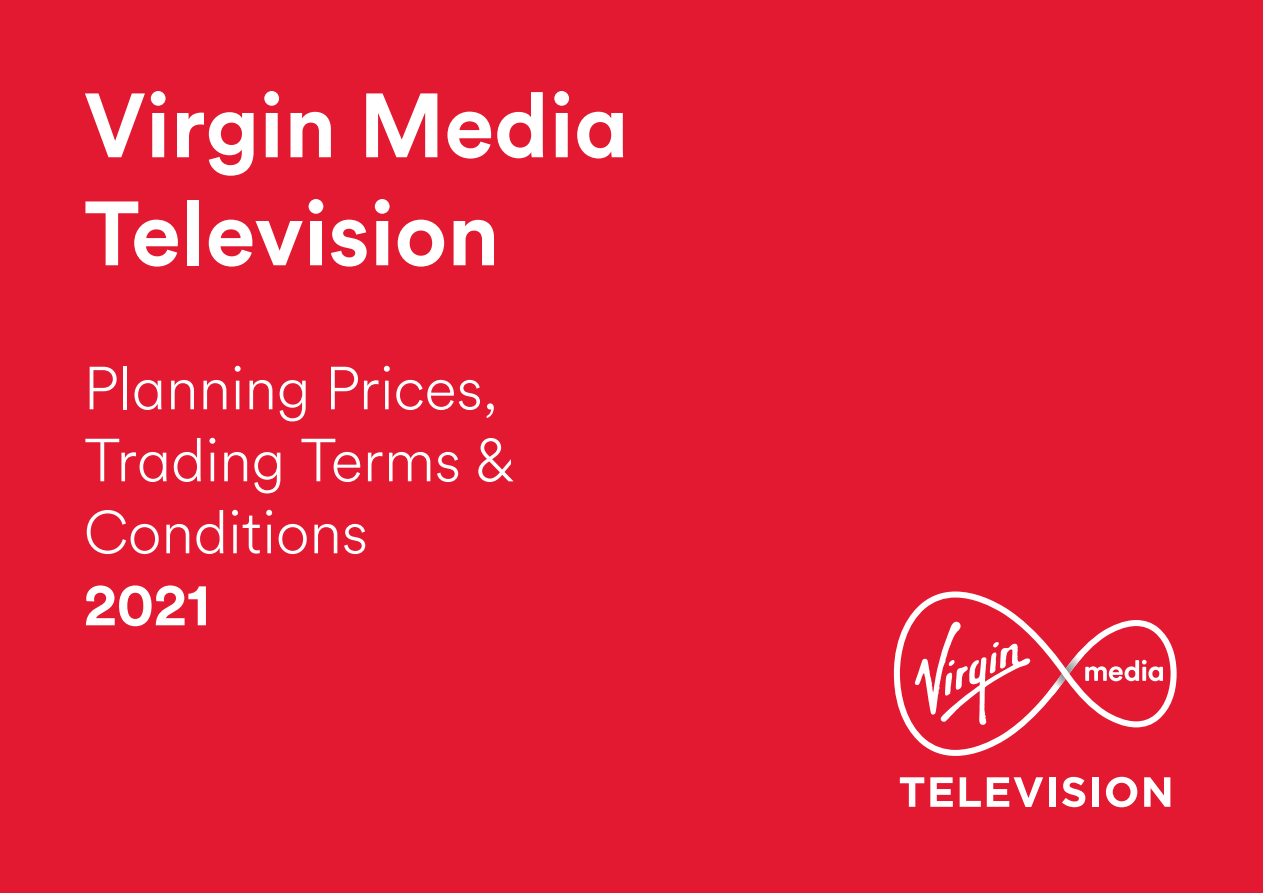
<style>
.page{position:relative;width:1263px;height:893px;background:#e21931}
.page>*{position:absolute;margin:0;border:0;box-sizing:border-box;transform-origin:0 0}
.t1{font:700 90px "VM Circular Shout";color:#fff}
.t2{font:300 60px "VM Circular Whisper";color:#fff}
.t3{font:700 60px "VM Circular Shout";color:#fff}
</style>
<div class="page">
<svg style="left:900px;top:777px;width:24px;height:30px"></svg>
<svg style="left:930px;top:777px;width:23px;height:30px"></svg>
<svg style="left:960px;top:777px;width:21px;height:30px"></svg>
<svg style="left:987px;top:777px;width:56px;height:30px"></svg>
<div style="left:1049px;top:777px;width:6px;height:30px;background:#fff"></div>
<svg style="left:1062px;top:777px;width:23px;height:30px"></svg>
<div style="left:1092px;top:777px;width:7px;height:30px;background:#fff"></div>
<svg style="left:1106px;top:777px;width:31px;height:30px"></svg>
<svg style="left:1144px;top:777px;width:26px;height:30px"></svg>
<svg style="left:894px;top:591px;width:282px;height:165px"></svg>
<svg style="left:1048px;top:651px;width:115px;height:44px"></svg>
<p class="t1" style="left:84px;top:64px;width:547px">Virgin Media</p>
<p class="t1" style="left:84px;top:172px;width:417px">Television</p>
<p class="t2" style="left:84px;top:348px;width:416px">Planning Prices,</p>
<p class="t2" style="left:84px;top:420px;width:431px">Trading Terms &amp;</p>
<p class="t2" style="left:84px;top:492px;width:285px">Conditions</p>
<p class="t3" style="left:84px;top:563px;width:128px">2021</p>
</div>
